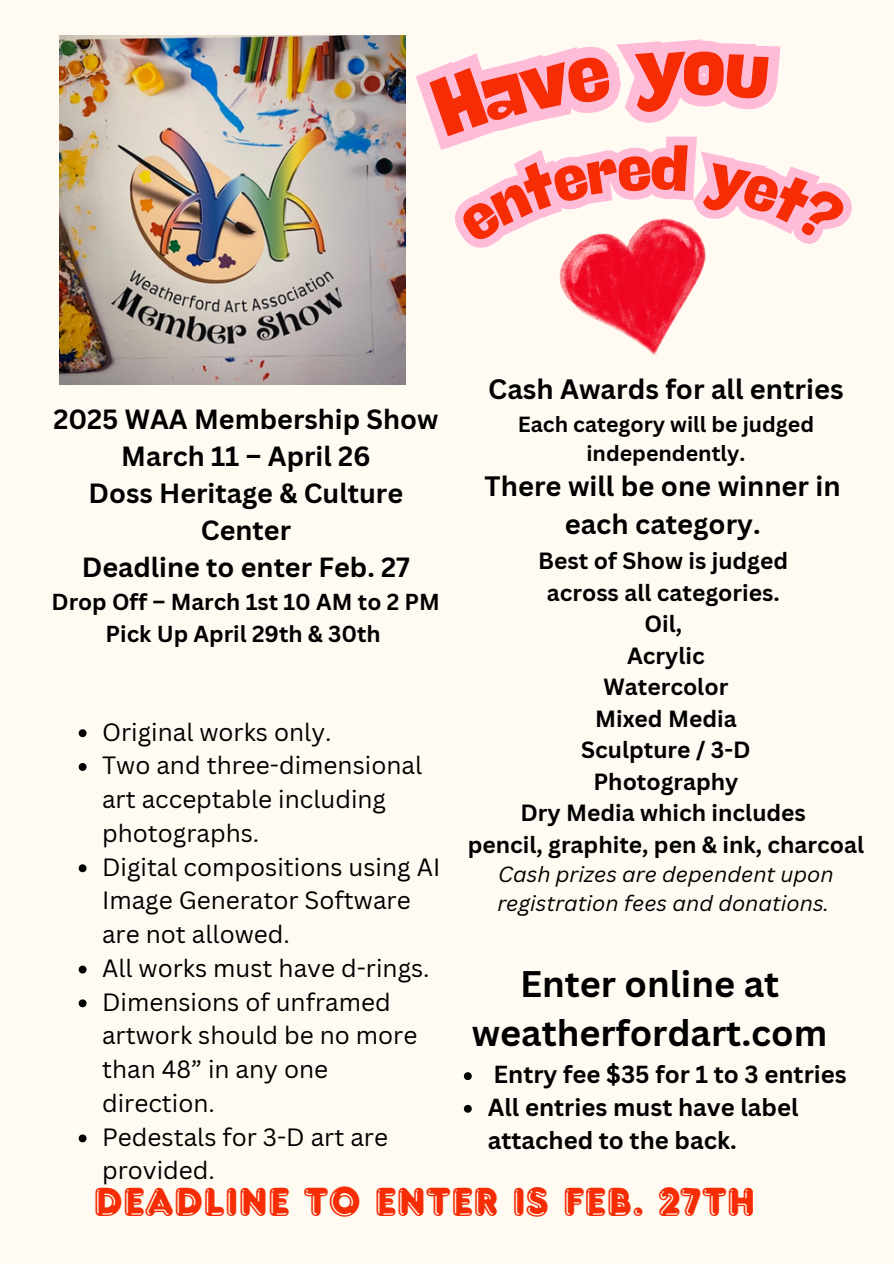
<style>
.page{position:relative;width:894px;height:1264px;background:#fff}
.page>*{position:absolute;margin:0;border:0;box-sizing:border-box;transform-origin:0 0}
.t1{font:42px "Frankfurter Com Highlight";color:#f62c04}
.t2{font:700 36px/49.5px "Canva Sans";color:#000;text-align:center}
.t3{font:700 27.3px "Canva Sans";color:#000}
.t4{font:700 27px/37.2px "Canva Sans";color:#000;text-align:center}
.t5{font:24.3px/33.8px "Canva Sans";color:#000}
.t6{font:700 24px/32.7px "Canva Sans";color:#000}
.t7{font:700 22.8px "Canva Sans";color:#000}
.t8{font:700 22.5px/31.5px "Canva Sans";color:#000;text-align:center}
.t9{font:italic 21.3px/29.2px "Canva Sans";color:#000}
.t10{font:700 21.3px/29.2px "Canva Sans";color:#000;text-align:center}
</style>
<div class="page">
<div style="left:0;top:0;width:893px;height:1263px;background:#fffbf2"></div>
<img style="left:59px;top:36px;width:342px;height:348px">
<svg style="left:79px;top:729px;width:7px;height:8px"></svg>
<svg style="left:79px;top:763px;width:7px;height:8px"></svg>
<svg style="left:79px;top:864px;width:7px;height:8px"></svg>
<svg style="left:79px;top:965px;width:7px;height:8px"></svg>
<svg style="left:79px;top:999px;width:7px;height:8px"></svg>
<svg style="left:79px;top:1134px;width:7px;height:8px"></svg>
<svg style="left:464px;top:1072px;width:7px;height:8px"></svg>
<svg style="left:464px;top:1104px;width:7px;height:8px"></svg>
<svg style="left:401px;top:35px;width:451px;height:350px"></svg>
<p class="t3" style="left:488px;top:370px;width:357px">Cash Awards for all entries</p>
<p class="t10" style="left:517px;top:409px;width:298px">Each category will be judged independently.</p>
<p class="t3" style="left:484px;top:466px;width:357px">There will be one winner in</p>
<p class="t3" style="left:564px;top:505px;width:197px">each category.</p>
<p class="t7" style="left:538px;top:544px;width:251px">Best of Show is judged</p>
<p class="t7" style="left:546px;top:576px;width:234px">across all categories.</p>
<p class="t7" style="left:644px;top:607px;width:39px">Oil,</p>
<p class="t7" style="left:627px;top:639px;width:79px">Acrylic</p>
<p class="t7" style="left:603px;top:670px;width:126px">Watercolor</p>
<p class="t7" style="left:595px;top:702px;width:143px">Mixed Media</p>
<p class="t7" style="left:581px;top:733px;width:171px">Sculpture / 3-D</p>
<p class="t7" style="left:593px;top:765px;width:146px">Photography</p>
<p class="t7" style="left:520px;top:796px;width:287px">Dry Media which includes</p>
<p class="t7" style="left:467px;top:828px;width:398px">pencil, graphite, pen &amp; ink, charcoal</p>
<p class="t9" style="left:497px;top:859px;width:338px">Cash prizes are dependent upon registration fees and donations.</p>
<p class="t4" style="left:53px;top:400px;width:386px">2025 WAA Membership Show<br>March 11 – April 26<br>Doss Heritage &amp; Culture<br>Center<br>Deadline to enter Feb. 27</p>
<p class="t8" style="left:52px;top:585px;width:390px">Drop Off – March 1st 10 AM to 2 PM<br>Pick Up April 29th &amp; 30th</p>
<p class="t5" style="left:102px;top:714px;width:231px">Original works only.</p>
<p class="t5" style="left:102px;top:748px;width:321px">Two and three-dimensional art acceptable including photographs.</p>
<p class="t5" style="left:102px;top:849px;width:339px">Digital compositions using AI<br>Image Generator Software are not allowed.</p>
<h5 class="t5" style="left:102px;top:950px;width:329px">All works must have d-rings.</h5>
<p class="t5" style="left:102px;top:984px;width:317px">Dimensions of unframed artwork should be no more than 48” in any one direction.</p>
<p class="t5" style="left:102px;top:1119px;width:287px">Pedestals for 3-D art are provided.</p>
<p class="t2" style="left:471px;top:958px;width:357px">Enter online at weatherfordart.com</p>
<p class="t6" style="left:493px;top:1057px;width:354px">Entry fee $35 for 1 to 3 entries</p>
<p class="t6" style="left:487px;top:1090px;width:312px">All entries must have label attached to the back.</p>
<h1 class="t1" style="left:93px;top:1176px;width:663px">DEADLINE TO ENTER IS FEB. 27TH</h1>
</div>
